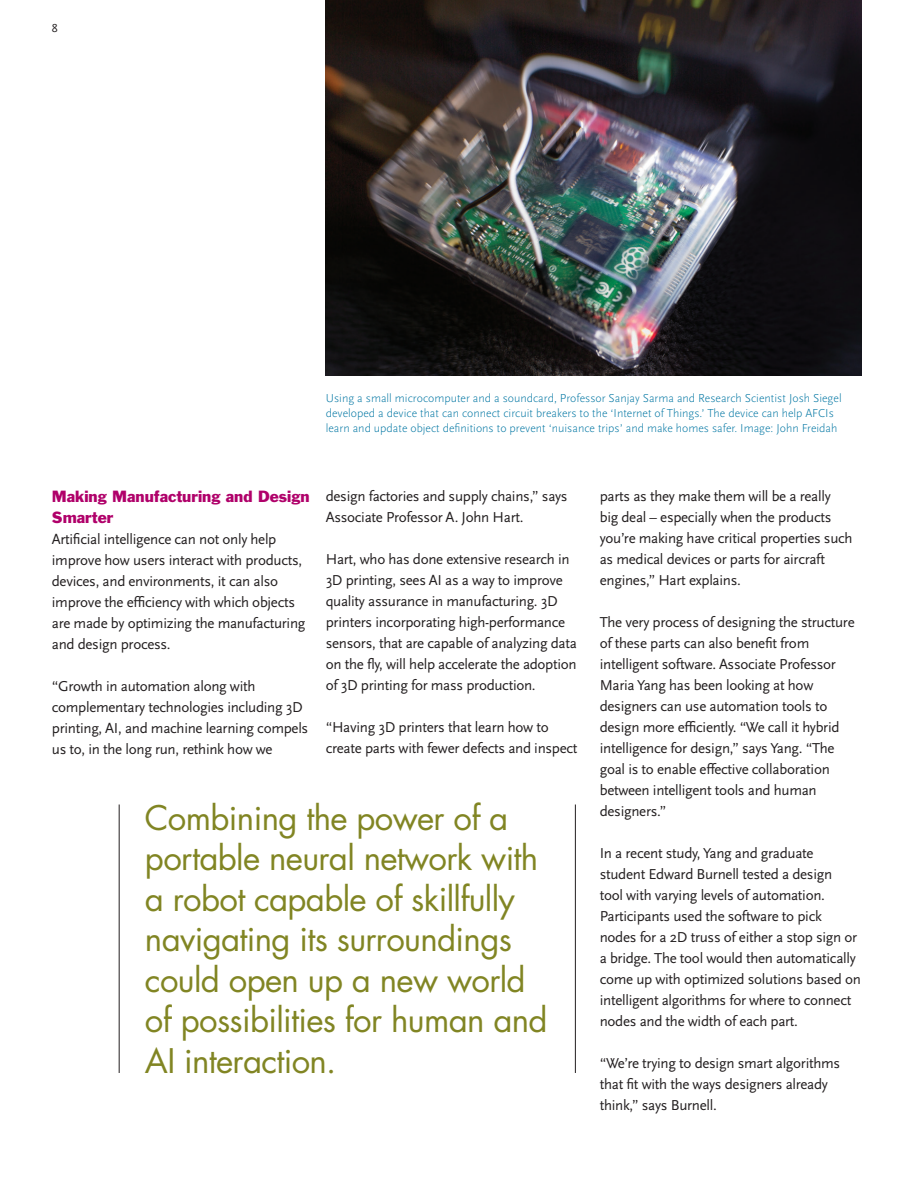
<style>
.page{position:relative;width:918px;height:1188px;background:#fff}
.page>*{position:absolute;margin:0;border:0;box-sizing:border-box;transform-origin:0 0}
.t1{font:33px/40.5px "Futura";letter-spacing:-.02em;color:#818523}
.t2{font:15px/21px "Scala Sans OT";letter-spacing:-.02em;color:#231f20}
.t3{font:15px/21px "Franklin Gothic";color:#b0016a}
.t4{font:300 12px/15px "Scala Sans OT";color:#0076a3}
.t5{font:12px "Scala Sans OT";color:#231f20}
</style>
<div class="page">
<hr style="left:119px;top:805px;width:1px;height:268px;background:#231f20">
<hr style="left:575px;top:805px;width:1px;height:268px;background:#231f20">
<img style="left:326px;top:0;width:535px;height:375px">
<p class="t5" style="left:52px;top:22px;width:7px">8</p>
<p class="t4" style="left:326px;top:391px;width:517px">Using a small microcomputer and a soundcard, Professor Sanjay Sarma and Research Scientist Josh Siegel developed a device that can connect circuit breakers to the ‘Internet of Things.’ The device can help AFCIs learn and update object definitions to prevent ‘nuisance trips’ and make homes safer. Image: John Freidah</p>
<p class="t3" style="left:52px;top:486px;width:259px">Making Manufacturing and Design<br>Smarter</p>
<p class="t2" style="left:52px;top:529px;width:255px">Artificial intelligence can not only help improve how users interact with products, devices, and environments, it can also improve the efficiency with which objects are made by optimizing the manufacturing and design process.</p>
<p class="t2" style="left:52px;top:676px;width:258px">“Growth in automation along with complementary technologies including 3D printing, AI, and machine learning compels us to, in the long run, rethink how we</p>
<p class="t2" style="left:326px;top:486px;width:243px">design factories and supply chains,” says<br>Associate Professor A. John Hart.</p>
<p class="t2" style="left:326px;top:549px;width:253px">Hart, who has done extensive research in 3D printing, sees AI as a way to improve quality assurance in manufacturing. 3D printers incorporating high-performance sensors, that are capable of analyzing data on the fly, will help accelerate the adoption of 3D printing for mass production.</p>
<p class="t2" style="left:326px;top:717px;width:253px">“Having 3D printers that learn how to create parts with fewer defects and inspect</p>
<h1 class="t1" style="left:145px;top:798px;width:404px">Combining the power of a portable neural network with a robot capable of skillfully navigating its surroundings could open up a new world of possibilities for human and<br>AI interaction.</h1>
<p class="t2" style="left:600px;top:486px;width:254px">parts as they make them will be a really big deal – especially when the products you’re making have critical properties such as medical devices or parts for aircraft engines,” Hart explains.</p>
<p class="t2" style="left:600px;top:612px;width:256px">The very process of designing the structure of these parts can also benefit from intelligent software. Associate Professor Maria Yang has been looking at how designers can use automation tools to design more efficiently. “We call it hybrid intelligence for design,” says Yang. “The goal is to enable effective collaboration between intelligent tools and human designers.”</p>
<p class="t2" style="left:600px;top:843px;width:263px">In a recent study, Yang and graduate student Edward Burnell tested a design<br>tool with varying levels of automation.<br>Participants used the software to pick nodes for a 2D truss of either a stop sign or a bridge. The tool would then automatically come up with optimized solutions based on intelligent algorithms for where to connect nodes and the width of each part.</p>
<p class="t2" style="left:600px;top:1053px;width:242px">“We’re trying to design smart algorithms that fit with the ways designers already think,” says Burnell.</p>
</div>
